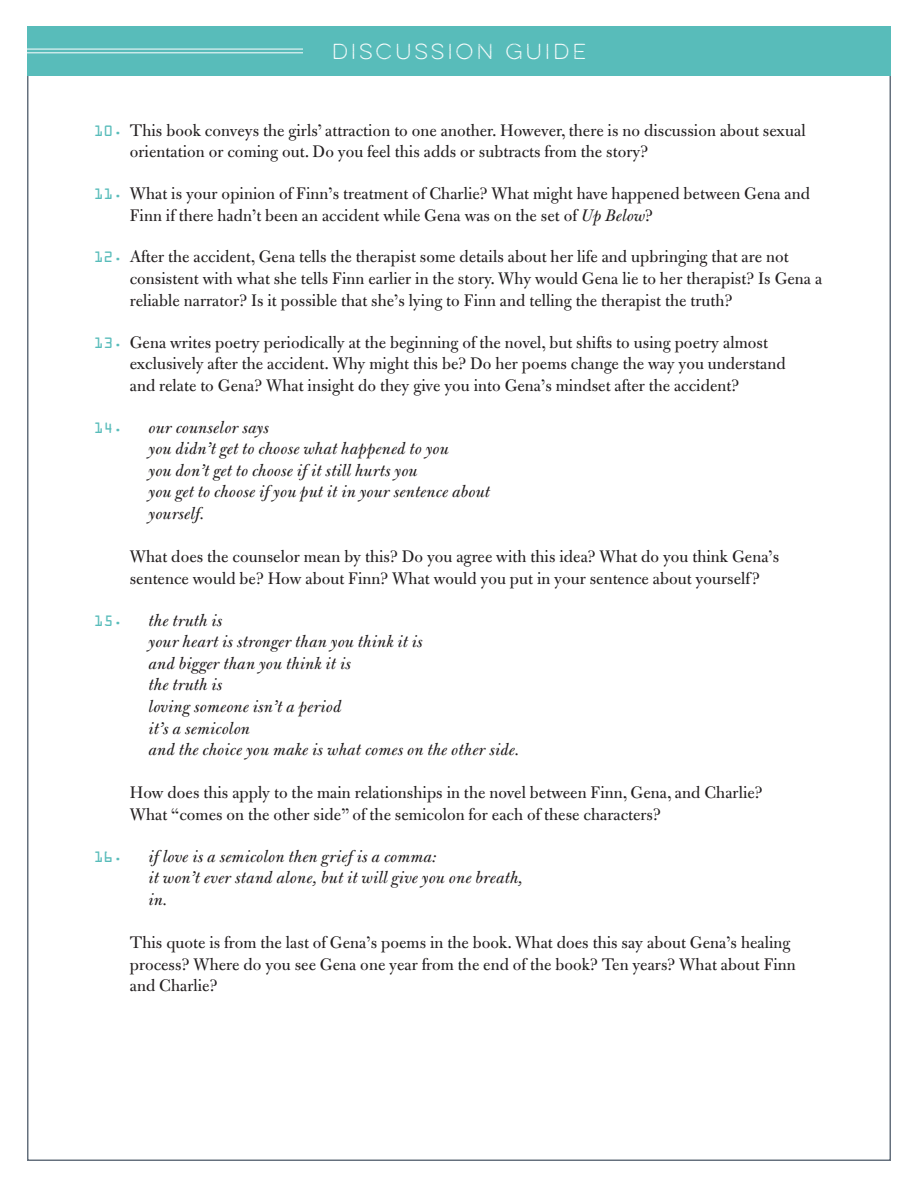
<style>
.page{position:relative;width:918px;height:1188px;background:#fff}
.page>*{position:absolute;margin:0;border:0;box-sizing:border-box;transform-origin:0 0}
.t1{font:100 19.5px "Eveleth";letter-spacing:.14em;color:#fff}
.t2{font:18px/21.6px "Bulmer";letter-spacing:.005em;color:#231f20}
.t3{font:italic 18px/21.6px "Bulmer";letter-spacing:.005em;color:#231f20}
.s1{font-family:"OCRA Std";font-size:13.5px;color:#58bcba}
.s2{font-style:italic}
.s3{font-family:"OCRA Std";font-style:normal;font-size:13.5px;color:#58bcba}
</style>
<div class="page">
<div style="left:27px;top:26px;width:864px;height:50px;background:#58bcba"></div>
<hr style="left:27px;top:49px;width:276px;height:1px;background:#fff">
<hr style="left:27px;top:52px;width:276px;height:1px;background:#fff">
<p class="t1" style="left:332px;top:38px;width:256px">DISCUSSION GUIDE</p>
<p class="t2" style="left:130px;top:120px;width:677px;text-indent:-36px"><span class="s1">10.</span> This book conveys the girls’ attraction to one another. However, there is no discussion about sexual orientation or coming out. Do you feel this adds or subtracts from the story?</p>
<p class="t2" style="left:130px;top:183px;width:682px;text-indent:-36px"><span class="s1">11.</span> What is your opinion of Finn’s treatment of Charlie? What might have happened between Gena and<br>Finn if there hadn’t been an accident while Gena was on the set of <span class="s2">Up Below</span>?</p>
<p class="t2" style="left:130px;top:246px;width:694px;text-indent:-36px"><span class="s1">12.</span> After the accident, Gena tells the therapist some details about her life and upbringing that are not consistent with what she tells Finn earlier in the story. Why would Gena lie to her therapist? Is Gena a reliable narrator? Is it possible that she’s lying to Finn and telling the therapist the truth?</p>
<p class="t2" style="left:130px;top:331px;width:658px;text-indent:-36px"><span class="s1">13.</span> Gena writes poetry periodically at the beginning of the novel, but shifts to using poetry almost exclusively after the accident. Why might this be? Do her poems change the way you understand and relate to Gena? What insight do they give you into Gena’s mindset after the accident?</p>
<p class="t3" style="left:149px;top:416px;width:343px;text-indent:-55px"><span class="s3">14.</span> our counselor says<br>you didn’t get to choose what happened to you<br>you don’t get to choose if it still hurts you<br>you get to choose if you put it in your sentence about yourself.</p>
<p class="t2" style="left:130px;top:546px;width:651px">What does the counselor mean by this? Do you agree with this idea? What do you think Gena’s sentence would be? How about Finn? What would you put in your sentence about yourself ?</p>
<p class="t3" style="left:149px;top:609px;width:373px;text-indent:-55px"><span class="s3">15.</span> the truth is<br>your heart is stronger than you think it is<br>and bigger than you think it is<br>the truth is<br>loving someone isn’t a period<br>it’s a semicolon<br>and the choice you make is what comes on the other side.</p>
<p class="t2" style="left:130px;top:782px;width:634px">How does this apply to the main relationships in the novel between Finn, Gena, and Charlie?<br>What “comes on the other side” of the semicolon for each of these characters?</p>
<p class="t3" style="left:149px;top:846px;width:376px;text-indent:-55px"><span class="s3">16.</span> if love is a semicolon then grief is a comma:<br>it won’t ever stand alone, but it will give you one breath, in.</p>
<p class="t2" style="left:130px;top:932px;width:668px">This quote is from the last of Gena’s poems in the book. What does this say about Gena’s healing process? Where do you see Gena one year from the end of the book? Ten years? What about Finn and Charlie?</p>
</div>
